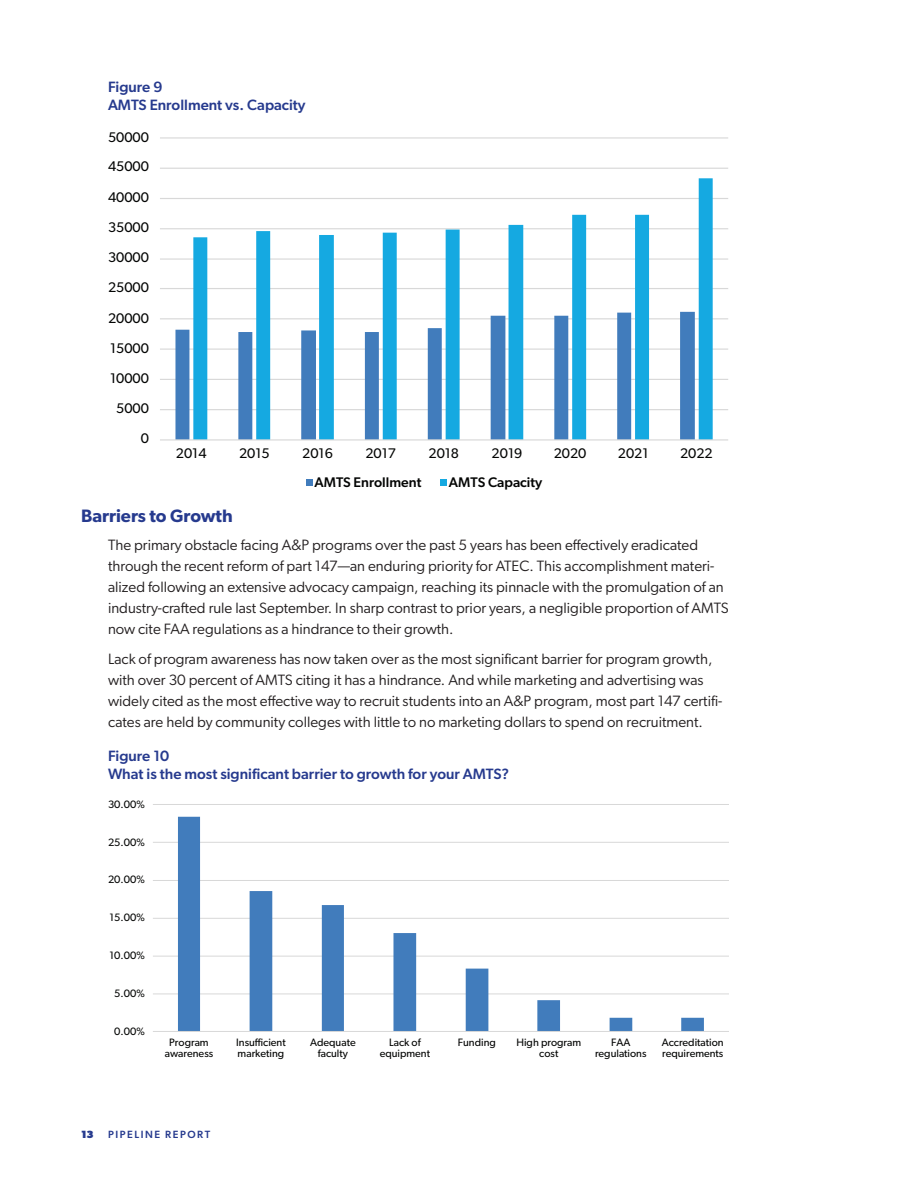
<style>
.page{position:relative;width:918px;height:1188px;background:#fff}
.page>*{position:absolute;margin:0;border:0;box-sizing:border-box;transform-origin:0 0}
.subsubhead-gibson{font:600 18px "Gibson";color:#263a8e}
.body-gibson-1c{font:15px/21px "Gibson";color:#231f20}
.caption-title{font:500 15px/18px "Gibson";color:#263a8e}
.t1{font:13.95px "Gibson";color:#040504}
.t2{font:500 13.95px "Gibson";color:#040504}
.t3{font:10.8px/10.8px "Gibson";color:#040504;text-align:center}
.t4{font:500 10.5px "Gibson";letter-spacing:.15em;color:#263a8e}
.t5{font:800 10.5px "Gibson";color:#263a8e}
</style>
<div class="page">
<hr style="left:153px;top:804px;width:576px;height:1px;background:#d8d8d8">
<hr style="left:153px;top:842px;width:576px;height:1px;background:#d8d8d8">
<hr style="left:153px;top:880px;width:576px;height:1px;background:#d8d8d8">
<hr style="left:153px;top:918px;width:576px;height:1px;background:#d8d8d8">
<hr style="left:153px;top:956px;width:576px;height:1px;background:#d8d8d8">
<hr style="left:153px;top:994px;width:576px;height:1px;background:#d8d8d8">
<svg style="left:178px;top:817px;width:526px;height:214px"></svg>
<hr style="left:153px;top:1031px;width:576px;height:1px;background:#d8d8d8">
<hr style="left:160px;top:409px;width:568px;height:1px;background:#d8d8d8">
<hr style="left:160px;top:379px;width:568px;height:1px;background:#d8d8d8">
<hr style="left:160px;top:349px;width:568px;height:1px;background:#d8d8d8">
<hr style="left:160px;top:318px;width:568px;height:1px;background:#d8d8d8">
<hr style="left:160px;top:288px;width:568px;height:1px;background:#d8d8d8">
<hr style="left:160px;top:258px;width:568px;height:2px;background:#d8d8d8">
<hr style="left:160px;top:228px;width:568px;height:1px;background:#d8d8d8">
<hr style="left:160px;top:198px;width:568px;height:1px;background:#d8d8d8">
<hr style="left:160px;top:168px;width:568px;height:1px;background:#d8d8d8">
<hr style="left:160px;top:137px;width:568px;height:2px;background:#d8d8d8">
<svg style="left:175px;top:319px;width:18px;height:120px;fill:#417cbc"></svg>
<svg style="left:193px;top:178px;width:520px;height:261px"></svg>
<hr style="left:160px;top:439px;width:568px;height:2px;background:#d8d8d8">
<svg style="left:306px;top:480px;width:6px;height:6px"></svg>
<svg style="left:440px;top:480px;width:6px;height:6px"></svg>
<p class="caption-title" style="left:108px;top:77px;width:199px">Figure 9<br>AMTS Enrollment vs. Capacity</p>
<p class="t1" style="left:108px;top:129px;width:42px">50000</p>
<p class="t1" style="left:108px;top:158px;width:42px">45000</p>
<p class="t1" style="left:108px;top:188px;width:42px">40000</p>
<p class="t1" style="left:108px;top:219px;width:42px">35000</p>
<p class="t1" style="left:108px;top:249px;width:42px">30000</p>
<p class="t1" style="left:108px;top:279px;width:42px">25000</p>
<p class="t1" style="left:108px;top:310px;width:42px">20000</p>
<p class="t1" style="left:110px;top:340px;width:40px">15000</p>
<p class="t1" style="left:110px;top:370px;width:40px">10000</p>
<p class="t1" style="left:116px;top:400px;width:34px">5000</p>
<p class="t1" style="left:141px;top:430px;width:10px">0</p>
<p class="t1" style="left:176px;top:445px;width:32px">2014</p>
<p class="t1" style="left:239px;top:445px;width:32px">2015</p>
<p class="t1" style="left:302px;top:445px;width:32px">2016</p>
<p class="t1" style="left:365px;top:445px;width:32px">2017</p>
<p class="t1" style="left:428px;top:445px;width:32px">2018</p>
<p class="t1" style="left:492px;top:445px;width:32px">2019</p>
<p class="t1" style="left:554px;top:445px;width:34px">2020</p>
<p class="t1" style="left:618px;top:445px;width:32px">2021</p>
<p class="t1" style="left:680px;top:445px;width:34px">2022</p>
<p class="t2" style="left:314px;top:473px;width:108px">AMTS Enrollment</p>
<p class="t2" style="left:449px;top:473px;width:95px">AMTS Capacity</p>
<p class="subsubhead-gibson" style="left:81px;top:505px;width:153px">Barriers to Growth</p>
<p class="body-gibson-1c" style="left:108px;top:534px;width:622px">The primary obstacle facing A&amp;P programs over the past 5 years has been effectively eradicated through the recent reform of part 147—an enduring priority for ATEC. This accomplishment materi&shy;alized following an extensive advocacy campaign, reaching its pinnacle with the promulgation of an industry-crafted rule last September. In sharp contrast to prior years, a negligible proportion of AMTS now cite FAA regulations as a hindrance to their growth.</p>
<p class="body-gibson-1c" style="left:108px;top:648px;width:616px">Lack of program awareness has now taken over as the most significant barrier for program growth, with over 30 percent of AMTS citing it has a hindrance. And while marketing and advertising was widely cited as the most effective way to recruit students into an A&amp;P program, most part 147 certifi&shy;cates are held by community colleges with little to no marketing dollars to spend on recruitment.</p>
<p class="caption-title" style="left:108px;top:746px;width:403px">Figure 10<br>What is the most significant barrier to growth for your AMTS?</p>
<p class="t3" style="left:108px;top:799px;width:38px">30.00%</p>
<p class="t3" style="left:108px;top:836px;width:38px">25.00%</p>
<p class="t3" style="left:108px;top:874px;width:38px">20.00%</p>
<p class="t3" style="left:110px;top:912px;width:37px">15.00%</p>
<p class="t3" style="left:110px;top:950px;width:37px">10.00%</p>
<p class="t3" style="left:114px;top:988px;width:32px">5.00%</p>
<p class="t3" style="left:114px;top:1026px;width:32px">0.00%</p>
<p class="t3" style="left:165px;top:1037px;width:50px">Program awareness</p>
<p class="t3" style="left:236px;top:1037px;width:51px;text-align:left">Insufficient marketing</p>
<p class="t3" style="left:310px;top:1037px;width:47px">Adequate faculty</p>
<p class="t3" style="left:380px;top:1037px;width:52px">Lack of equipment</p>
<p class="t3" style="left:458px;top:1037px;width:40px">Funding</p>
<p class="t3" style="left:516px;top:1037px;width:66px">High program cost</p>
<p class="t3" style="left:595px;top:1037px;width:53px">FAA regulations</p>
<p class="t3" style="left:662px;top:1037px;width:63px;text-align:left">Accreditation requirements</p>
<p class="t5" style="left:81px;top:1128px;width:14px">13</p>
<p class="t4" style="left:108px;top:1128px;width:104px">PIPELINE REPORT</p>
</div>
